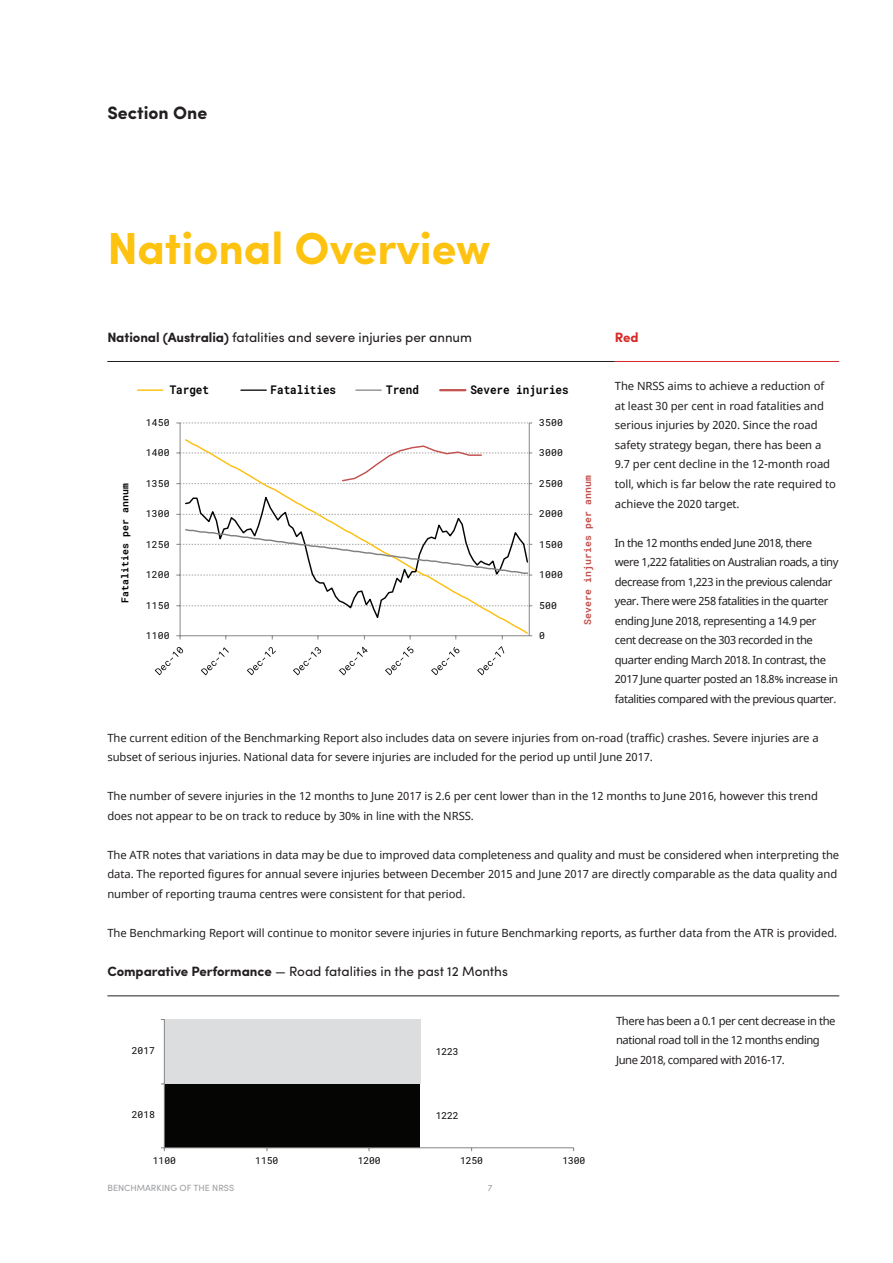
<style>
.page{position:relative;width:893px;height:1263px;background:#fff}
.page>*{position:absolute;margin:0;border:0;box-sizing:border-box;transform-origin:0 0}
.Heading_1{font:700 45px "Sofia Pro";color:#fec210}
.Heading_1-2{font:700 18px "Sofia Pro";color:#231f20}
.Heading_2{font:13.5px "Sofia Pro";letter-spacing:-.005em;color:#231f20}
.Heading_2-2{font:700 13.5px "Sofia Pro";color:#d72927}
.t1{font:700 12px "Roboto Mono";color:#050504;scale:.91 1}
.Body{font:11.25px/19.5px "Noto Sans";letter-spacing:-.005em;color:#231f20}
.Body-2{font:11.25px/19.5px "Noto Sans";letter-spacing:-.04em;color:#231f20}
.t2{font:9.75px "Roboto Mono";letter-spacing:.015em;color:#050504}
.t3{font:700 9.75px "Roboto Mono";letter-spacing:.015em;color:#c3514d}
.t4{font:700 9.75px "Roboto Mono";letter-spacing:.015em;color:#050504}
.t5{font:9px "Sofia Pro";color:#9d9fa2}
.s1{font-weight:700}
</style>
<div class="page">
<hr style="left:107px;top:995px;width:732px;height:1px;background:#231f20">
<hr style="left:356px;top:389px;width:25px;height:2px;background:#939598">
<hr style="left:241px;top:389px;width:25px;height:2px;background:#231f20">
<hr style="left:138px;top:389px;width:25px;height:2px;background:#fec210">
<hr style="left:440px;top:389px;width:25px;height:2px;background:#c3514d">
<hr style="left:529px;top:423px;width:1px;height:213px;background:#878686">
<hr style="left:180px;top:423px;width:1px;height:213px;background:#878686">
<svg style="left:176px;top:423px;width:356px;height:1px"></svg>
<hr style="left:180px;top:635px;width:349px;height:1px;background:#878686">
<svg style="left:176px;top:635px;width:5px;height:4px"></svg>
<svg style="left:176px;top:493px;width:356px;height:129px"></svg>
<svg style="left:176px;top:445px;width:356px;height:39px"></svg>
<svg style="left:155px;top:647px;width:28px;height:28px"></svg>
<svg style="left:201px;top:647px;width:28px;height:28px"></svg>
<svg style="left:247px;top:647px;width:29px;height:28px"></svg>
<svg style="left:293px;top:647px;width:28px;height:28px"></svg>
<svg style="left:339px;top:647px;width:29px;height:28px"></svg>
<svg style="left:385px;top:646px;width:28px;height:29px"></svg>
<svg style="left:431px;top:647px;width:28px;height:28px"></svg>
<svg style="left:477px;top:646px;width:27px;height:29px"></svg>
<div style="left:164px;top:1084px;width:256px;height:64px;background:#050504"></div>
<div style="left:164px;top:1019px;width:257px;height:65px;background:#dcddde"></div>
<hr style="left:164px;top:1147px;width:410px;height:1px;background:#878686">
<hr style="left:164px;top:1019px;width:1px;height:129px;background:#878686">
<hr style="left:107px;top:361px;width:508px;height:1px;background:#231f20">
<hr style="left:615px;top:361px;width:224px;height:1px;background:#d72927">
<p class="Heading_1-2" style="left:107px;top:99px;width:101px">Section One</p>
<p class="Heading_1" style="left:107px;top:213px;width:385px">National Overview</p>
<p class="Heading_2" style="left:107px;top:327px;width:366px"><span class="s1">National (Australia)</span> fatalities and severe injuries per annum</p>
<p class="Heading_2-2" style="left:615px;top:327px;width:25px">Red</p>
<p class="Body" style="left:615px;top:377px;width:223px">The NRSS aims to achieve a reduction of at least 30 per cent in road fatalities and serious injuries by 2020. Since the road safety strategy began, there has been a 9.7 per cent decline in the 12-month road toll, which is far below the rate required to achieve the 2020 target.</p>
<p class="Body-2" style="left:615px;top:533px;width:225px">In the 12 months ended June 2018, there were 1,222 fatalities on Australian roads, a tiny decrease from 1,223 in the previous calendar year. There were 258 fatalities in the quarter ending June 2018, representing a 14.9 per cent decrease on the 303 recorded in the quarter ending March 2018. In contrast, the 2017 June quarter posted an 18.8% increase in fatalities compared with the previous quarter.</p>
<p class="Body" style="left:107px;top:728px;width:713px">The current edition of the Benchmarking Report also includes data on severe injuries from on-road (traffic) crashes. Severe injuries are a subset of serious injuries. National data for severe injuries are included for the period up until June 2017.</p>
<p class="Body" style="left:107px;top:787px;width:712px">The number of severe injuries in the 12 months to June 2017 is 2.6 per cent lower than in the 12 months to June 2016, however this trend does not appear to be on track to reduce by 30% in line with the NRSS.</p>
<p class="Body" style="left:107px;top:845px;width:733px">The ATR notes that variations in data may be due to improved data completeness and quality and must be considered when interpreting the data. The reported figures for annual severe injuries between December 2015 and June 2017 are directly comparable as the data quality and number of reporting trauma centres were consistent for that period.</p>
<p class="Body" style="left:107px;top:923px;width:731px">The Benchmarking Report will continue to monitor severe injuries in future Benchmarking reports, as further data from the ATR is provided.</p>
<p class="Heading_2" style="left:107px;top:961px;width:402px"><span class="s1">Comparative Performance</span> — Road fatalities in the past 12 Months</p>
<p class="t1" style="left:170px;top:381px;width:45px">Target</p>
<p class="t1" style="left:271px;top:381px;width:74px">Fatalities</p>
<p class="t1" style="left:386px;top:381px;width:38px">Trend</p>
<p class="t1" style="left:470px;top:381px;width:110px">Severe injuries</p>
<p class="t2" style="left:146px;top:415px;width:25px">1450</p>
<p class="t2" style="left:539px;top:415px;width:25px">3500</p>
<p class="t2" style="left:146px;top:446px;width:25px">1400</p>
<p class="t2" style="left:539px;top:446px;width:25px">3000</p>
<p class="t3" style="left:581px;top:625px;width:151px;rotate:-90deg">Severe injuries per annum</p>
<p class="t2" style="left:146px;top:476px;width:25px">1350</p>
<p class="t2" style="left:539px;top:476px;width:25px">2500</p>
<p class="t4" style="left:118px;top:603px;width:121px;rotate:-90deg">Fatalities per annum</p>
<p class="t2" style="left:146px;top:507px;width:25px">1300</p>
<p class="t2" style="left:539px;top:507px;width:25px">2000</p>
<p class="t2" style="left:146px;top:537px;width:25px">1250</p>
<p class="t2" style="left:539px;top:537px;width:25px">1500</p>
<p class="t2" style="left:146px;top:568px;width:25px">1200</p>
<p class="t2" style="left:539px;top:568px;width:25px">1000</p>
<p class="t2" style="left:146px;top:598px;width:25px">1150</p>
<p class="t2" style="left:539px;top:598px;width:19px">500</p>
<p class="t2" style="left:146px;top:629px;width:25px">1100</p>
<p class="t2" style="left:539px;top:629px;width:7px">0</p>
<p class="t2" style="left:132px;top:1044px;width:24px">2017</p>
<p class="t2" style="left:132px;top:1108px;width:24px">2018</p>
<p class="t2" style="left:436px;top:1045px;width:25px">1223</p>
<p class="t2" style="left:436px;top:1109px;width:25px">1222</p>
<p class="t2" style="left:153px;top:1154px;width:24px">1100</p>
<p class="t2" style="left:255px;top:1154px;width:24px">1150</p>
<p class="t2" style="left:358px;top:1154px;width:24px">1200</p>
<p class="t2" style="left:460px;top:1154px;width:24px">1250</p>
<p class="t2" style="left:562px;top:1154px;width:24px">1300</p>
<p class="t5" style="left:107px;top:1181px;width:128px">BENCHMARKING OF THE NRSS</p>
<p class="t5" style="left:488px;top:1181px;width:6px">7</p>
<p class="Body-2" style="left:616px;top:1011px;width:221px">There has been a 0.1 per cent decrease in the national road toll in the 12 months ending<br>June 2018, compared with 2016-17.</p>
</div>
